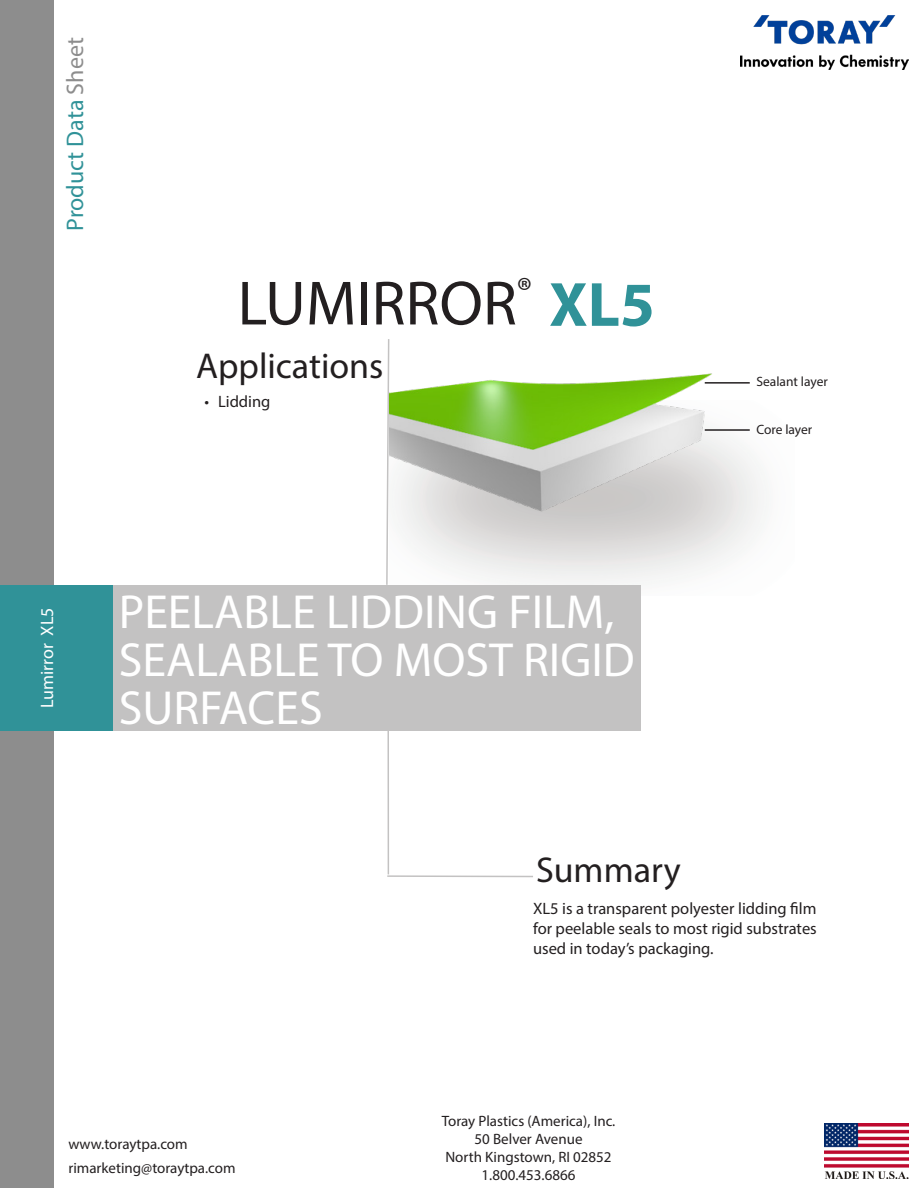
<style>
.page{position:relative;width:918px;height:1188px;background:#fff}
.page>*{position:absolute;margin:0;border:0;box-sizing:border-box;transform-origin:0 0}
.t1{font:63px "Myriad Pro";color:#231f20}
.t2{font:48px/48px "Myriad Pro";color:#fff}
.t3{font:36px "Myriad Pro";color:#231f20}
.t4{font:24px "Myriad Pro";color:#309298}
.t5{font:18px "Myriad Pro";color:#fff}
.t6{font:16.5px/19.8px "Myriad Pro";color:#231f20;text-align:justify}
.t7{font:15px/18px "Myriad Pro";color:#231f20;text-align:center}
.t8{font:13.5px "Myriad Pro";color:#231f20}
.s1{color:#8d8d8d}
.s2{font-weight:700;color:#309298}
</style>
<div class="page">
<div style="left:112px;top:585px;width:529px;height:146px;background:#c3c2c2"></div>
<svg style="left:386px;top:339px;width:3px;height:246px"></svg>
<hr style="left:387px;top:703px;width:2px;height:171px;background:#c3c2c2">
<hr style="left:387px;top:875px;width:146px;height:2px;background:#c3c2c2">
<div style="left:0;top:0;width:54px;height:1188px;background:#8d8d8d"></div>
<img style="left:741px;top:15px;width:168px;height:54px">
<img style="left:825px;top:1123px;width:84px;height:56px">
<div style="left:0;top:585px;width:112px;height:146px;background:#309298"></div>
<img style="left:389px;top:339px;width:357px;height:257px">
<hr style="left:705px;top:429px;width:45px;height:2px;background:#231f20">
<hr style="left:705px;top:382px;width:45px;height:2px;background:#231f20">
<h3 class="t4" style="left:60px;top:231px;width:195px;rotate:-90deg">Product Data <span class="s1">Sheet</span></h3>
<p class="t1" style="left:238px;top:264px;width:419px">LUMIRROR<sup>®</sup> <span class="s2">XL5</span></p>
<h3 class="t3" style="left:196px;top:344px;width:189px">Applications</h3>
<p class="t6" style="left:205px;top:391px;width:68px">• Lidding</p>
<p class="t8" style="left:756px;top:373px;width:73px">Sealant layer</p>
<p class="t8" style="left:756px;top:422px;width:57px">Core layer</p>
<p class="t5" style="left:36px;top:708px;width:102px;rotate:-90deg">Lumirror XL5</p>
<p class="t2" style="left:119px;top:587px;width:518px">PEELABLE LIDDING FILM,<br>SEALABLE TO MOST RIGID<br>SURFACES</p>
<h3 class="t3" style="left:536px;top:848px;width:146px">Summary</h3>
<p class="t6" style="left:533px;top:899px;width:285px">XL5 is a transparent polyester lidding film for peelable seals to most rigid substrates used in today’s packaging.</p>
<p class="t7" style="left:68px;top:1132px;width:169px;line-height:24.2px;text-align:left">www.toraytpa.com rimarketing@toraytpa.com</p>
<p class="t7" style="left:442px;top:1112px;width:175px">Toray Plastics (America), Inc.<br>50 Belver Avenue<br>North Kingstown, RI 02852<br>1.800.453.6866</p>
</div>
